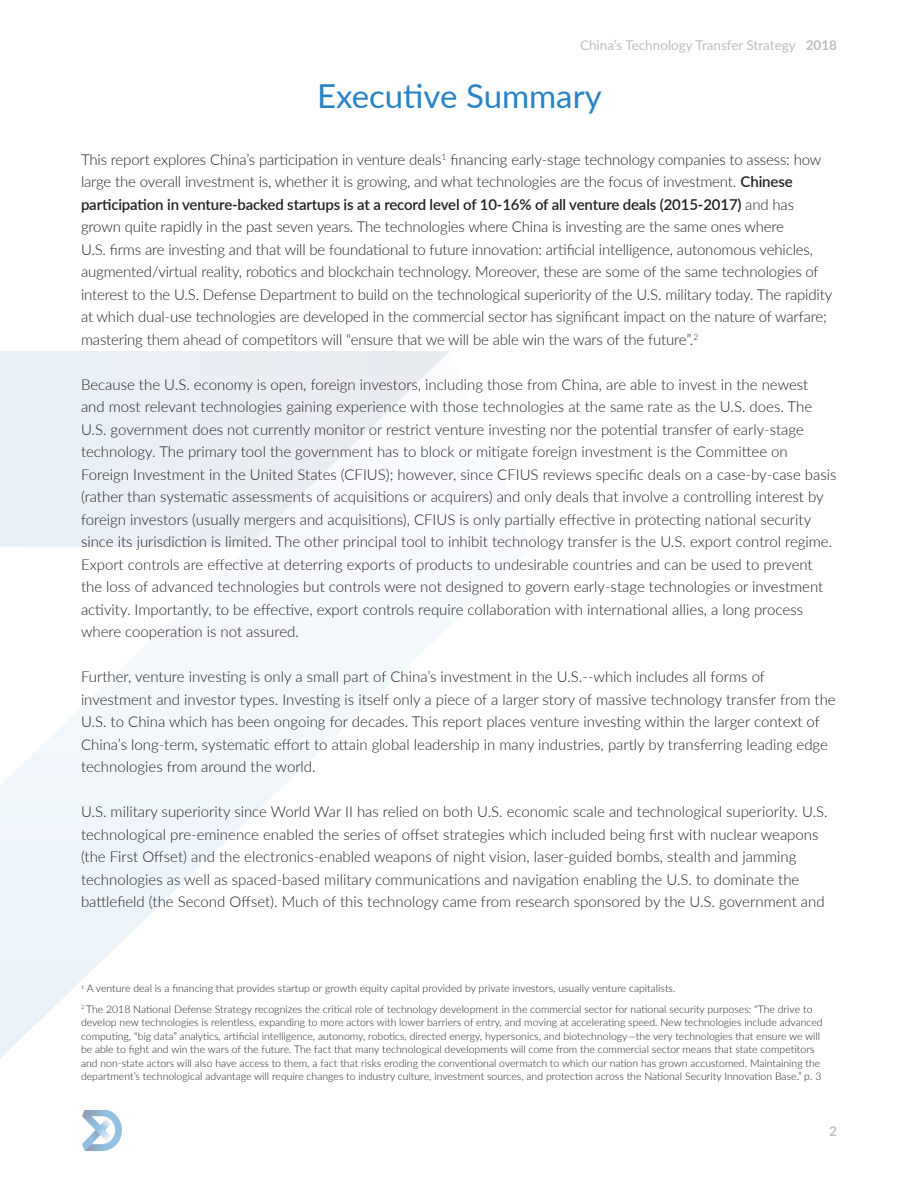
<style>
.page{position:relative;width:918px;height:1188px;background:#fff}
.page>*{position:absolute;margin:0;border:0;box-sizing:border-box;transform-origin:0 0}
.t1{font:33px "Lato";color:#2783c5}
.t2{font:300 15px/22.5px "Lato";color:#231f20}
.t3{font:13.5px "Lato";color:#bcbdc0}
.t4{font:700 13.5px "Lato";color:#bcbdc0}
.t5{font:300 10.5px/13.5px "Lato";color:#231f20}
.s1{font-weight:700}
.s2{font-weight:600}
</style>
<div class="page">
<img style="left:82px;top:1110px;width:40px;height:40px">
<p class="t3" style="left:580px;top:35px;width:258px">China’s Technology Transfer Strategy <span class="s1">2018</span></p>
<p class="t1" style="left:317px;top:72px;width:286px">Executive Summary</p>
<p class="t2" style="left:81px;top:147px;width:753px">This report explores China’s participation in venture deals<sup>1</sup> financing early-stage technology companies to assess: how large the overall investment is, whether it is growing, and what technologies are the focus of investment. <span class="s2">Chinese participation in venture-backed startups is at a record level of 10-16% of all venture deals (2015-2017)</span> and has grown quite rapidly in the past seven years. The technologies where China is investing are the same ones where<br>U.S. firms are investing and that will be foundational to future innovation: artificial intelligence, autonomous vehicles, augmented/virtual reality, robotics and blockchain technology. Moreover, these are some of the same technologies of interest to the U.S. Defense Department to build on the technological superiority of the U.S. military today. The rapidity at which dual-use technologies are developed in the commercial sector has significant impact on the nature of warfare; mastering them ahead of competitors will “ensure that we will be able win the wars of the future”.<sup>2</sup></p>
<p class="t2" style="left:81px;top:372px;width:757px">Because the U.S. economy is open, foreign investors, including those from China, are able to invest in the newest<br>and most relevant technologies gaining experience with those technologies at the same rate as the U.S. does. The U.S. government does not currently monitor or restrict venture investing nor the potential transfer of early-stage technology. The primary tool the government has to block or mitigate foreign investment is the Committee on Foreign Investment in the United States (CFIUS); however, since CFIUS reviews specific deals on a case-by-case basis (rather than systematic assessments of acquisitions or acquirers) and only deals that involve a controlling interest by foreign investors (usually mergers and acquisitions), CFIUS is only partially effective in protecting national security since its jurisdiction is limited. The other principal tool to inhibit technology transfer is the U.S. export control regime.<br>Export controls are effective at deterring exports of products to undesirable countries and can be used to prevent the loss of advanced technologies but controls were not designed to govern early-stage technologies or investment activity. Importantly, to be effective, export controls require collaboration with international allies, a long process where cooperation is not assured.</p>
<p class="t2" style="left:81px;top:665px;width:756px">Further, venture investing is only a small part of China’s investment in the U.S.--which includes all forms of investment and investor types. Investing is itself only a piece of a larger story of massive technology transfer from the U.S. to China which has been ongoing for decades. This report places venture investing within the larger context of China’s long-term, systematic effort to attain global leadership in many industries, partly by transferring leading edge technologies from around the world.</p>
<p class="t2" style="left:81px;top:800px;width:748px">U.S. military superiority since World War II has relied on both U.S. economic scale and technological superiority. U.S. technological pre-eminence enabled the series of offset strategies which included being first with nuclear weapons (the First Offset) and the electronics-enabled weapons of night vision, laser-guided bombs, stealth and jamming technologies as well as spaced-based military communications and navigation enabling the U.S. to dominate the battlefield (the Second Offset). Much of this technology came from research sponsored by the U.S. government and</p>
<p class="t5" style="left:81px;top:982px;width:596px"><sup>1</sup> A venture deal is a financing that provides startup or growth equity capital provided by private investors, usually venture capitalists.</p>
<p class="t5" style="left:81px;top:1002px;width:743px"><sup>2</sup> The 2018 National Defense Strategy recognizes the critical role of technology development in the commercial sector for national security purposes: “The drive to develop new technologies is relentless, expanding to more actors with lower barriers of entry, and moving at accelerating speed. New technologies include advanced computing, “big data” analytics, artificial intelligence, autonomy, robotics, directed energy, hypersonics, and biotechnology—the very technologies that ensure we will be able to fight and win the wars of the future. The fact that many technological developments will come from the commercial sector means that state competitors and non-state actors will also have access to them, a fact that risks eroding the conventional overmatch to which our nation has grown accustomed. Maintaining the department’s technological advantage will require changes to industry culture, investment sources, and protection across the National Security Innovation Base.” p. 3</p>
<p class="t4" style="left:829px;top:1121px;width:9px">2</p>
</div>
